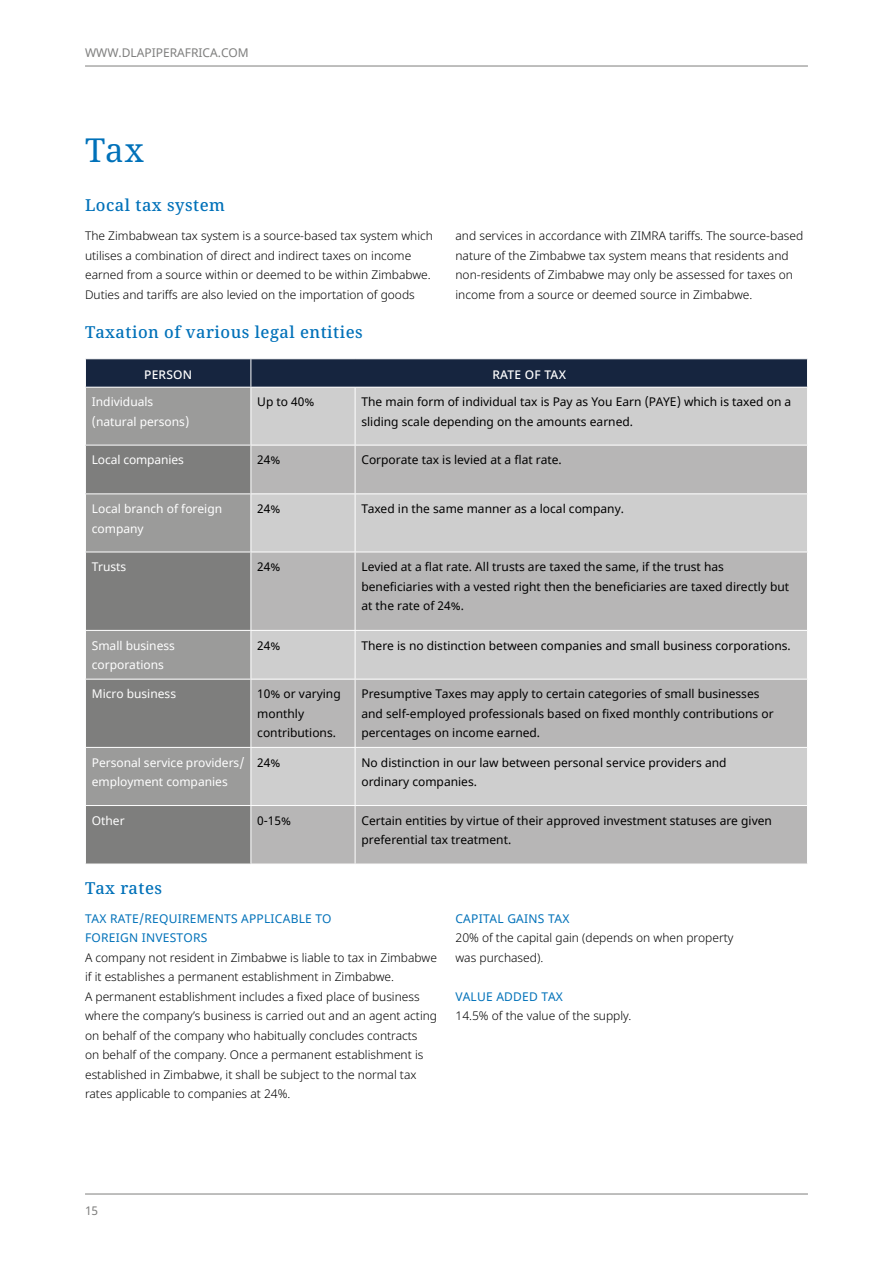
<style>
.page{position:relative;width:893px;height:1263px;background:#fff}
.page>*{position:absolute;margin:0;border:0;box-sizing:border-box;transform-origin:0 0}
.t1{font:33px "Noto Serif";color:#0071b9}
.t2{font:500 16.5px "Noto Serif";letter-spacing:.03em;color:#0071b9}
.t3{font:300 12px/19.5px "Noto Sans";color:#000}
.t4{font:12px/19.5px "Noto Sans";color:#000}
.t5{font:12px/19.5px "Noto Sans";color:#fff}
.t6{font:12px/19.5px "Noto Sans";letter-spacing:.02em;color:#0071b9}
.t7{font:12px "Noto Sans";color:#7e7e7d}
.t8{font:500 12px "Noto Sans";letter-spacing:.02em;color:#fff}
</style>
<div class="page">
<hr style="left:85px;top:66px;width:723px;height:1px;background:#7e7e7d">
<hr style="left:85px;top:1194px;width:723px;height:1px;background:#7e7e7d">
<div style="left:86px;top:388px;width:165px;height:164px;background:#9b9b9a"></div>
<div style="left:252px;top:388px;width:555px;height:57px;background:#cecece"></div>
<div style="left:85px;top:445px;width:166px;height:49px;background:#7e7e7d"></div>
<svg style="left:252px;top:446px;width:555px;height:418px;background:#c0bfbf"></svg>
<svg style="left:86px;top:553px;width:165px;height:311px;background:#888887"></svg>
<hr style="left:355px;top:445px;width:1px;height:48px;background:#fff">
<hr style="left:251px;top:493px;width:104px;height:1px;background:#fff">
<svg style="left:85px;top:359px;width:723px;height:28px;background:#1c2a44"></svg>
<hr style="left:85px;top:445px;width:1px;height:48px;background:#fff">
<hr style="left:355px;top:494px;width:1px;height:58px;background:#fff">
<hr style="left:355px;top:631px;width:1px;height:48px;background:#fff">
<hr style="left:355px;top:748px;width:1px;height:57px;background:#fff">
<hr style="left:355px;top:493px;width:453px;height:1px;background:#fff">
<hr style="left:85px;top:445px;width:166px;height:1px;background:#fff">
<hr style="left:355px;top:387px;width:1px;height:58px;background:#fff">
<hr style="left:85px;top:493px;width:166px;height:1px;background:#fff">
<hr style="left:85px;top:630px;width:166px;height:1px;background:#fff">
<hr style="left:85px;top:679px;width:166px;height:1px;background:#fff">
<hr style="left:85px;top:747px;width:166px;height:1px;background:#fff">
<hr style="left:85px;top:805px;width:166px;height:1px;background:#fff">
<hr style="left:251px;top:552px;width:104px;height:1px;background:#fff">
<hr style="left:355px;top:552px;width:453px;height:1px;background:#fff">
<hr style="left:355px;top:552px;width:1px;height:78px;background:#fff">
<hr style="left:251px;top:630px;width:104px;height:1px;background:#fff">
<hr style="left:355px;top:630px;width:453px;height:1px;background:#fff">
<hr style="left:251px;top:679px;width:104px;height:1px;background:#fff">
<hr style="left:355px;top:679px;width:453px;height:1px;background:#fff">
<hr style="left:355px;top:679px;width:1px;height:68px;background:#fff">
<hr style="left:251px;top:747px;width:104px;height:1px;background:#fff">
<hr style="left:355px;top:747px;width:453px;height:1px;background:#fff">
<hr style="left:251px;top:805px;width:104px;height:1px;background:#fff">
<hr style="left:355px;top:805px;width:453px;height:1px;background:#fff">
<hr style="left:355px;top:806px;width:1px;height:58px;background:#fff">
<p class="t7" style="left:85px;top:45px;width:165px">WWW.DLAPIPERAFRICA.COM</p>
<h1 class="t1" style="left:85px;top:128px;width:60px">Tax</h1>
<h2 class="t2" style="left:85px;top:194px;width:141px">Local tax system</h2>
<p class="t3" style="left:85px;top:227px;width:349px">The Zimbabwean tax system is a source-based tax system which utilises a combination of direct and indirect taxes on income earned from a source within or deemed to be within Zimbabwe.<br>Duties and tariffs are also levied on the importation of goods</p>
<p class="t3" style="left:455px;top:227px;width:349px">and services in accordance with ZIMRA tariffs. The source-based nature of the Zimbabwe tax system means that residents and non-residents of Zimbabwe may only be assessed for taxes on income from a source or deemed source in Zimbabwe.</p>
<h2 class="t2" style="left:85px;top:320px;width:279px">Taxation of various legal entities</h2>
<p class="t8" style="left:144px;top:367px;width:50px">PERSON</p>
<p class="t8" style="left:492px;top:367px;width:75px">RATE OF TAX</p>
<p class="t5" style="left:92px;top:393px;width:99px">Individuals (natural persons)</p>
<p class="t4" style="left:257px;top:393px;width:59px">Up to 40%</p>
<p class="t4" style="left:361px;top:393px;width:431px">The main form of individual tax is Pay as You Earn (PAYE) which is taxed on a sliding scale depending on the amounts earned.</p>
<p class="t5" style="left:92px;top:451px;width:93px">Local companies</p>
<p class="t4" style="left:257px;top:451px;width:25px">24%</p>
<p class="t4" style="left:361px;top:451px;width:202px">Corporate tax is levied at a flat rate.</p>
<p class="t5" style="left:92px;top:499px;width:132px">Local branch of foreign company</p>
<p class="t4" style="left:257px;top:499px;width:25px">24%</p>
<p class="t4" style="left:361px;top:499px;width:264px">Taxed in the same manner as a local company.</p>
<p class="t5" style="left:92px;top:557px;width:36px">Trusts</p>
<p class="t4" style="left:257px;top:557px;width:25px">24%</p>
<p class="t4" style="left:361px;top:557px;width:429px">Levied at a flat rate. All trusts are taxed the same, if the trust has beneficiaries with a vested right then the beneficiaries are taxed directly but at the rate of 24%.</p>
<p class="t5" style="left:92px;top:636px;width:85px">Small business corporations</p>
<p class="t4" style="left:257px;top:636px;width:25px">24%</p>
<p class="t4" style="left:361px;top:636px;width:431px">There is no distinction between companies and small business corporations.</p>
<p class="t5" style="left:92px;top:685px;width:86px">Micro business</p>
<p class="t4" style="left:257px;top:685px;width:85px">10% or varying monthly contributions.</p>
<p class="t4" style="left:361px;top:685px;width:414px">Presumptive Taxes may apply to certain categories of small businesses and self-employed professionals based on fixed monthly contributions or percentages on income earned.</p>
<p class="t5" style="left:92px;top:753px;width:154px">Personal service providers/ employment companies</p>
<p class="t4" style="left:257px;top:753px;width:25px">24%</p>
<p class="t4" style="left:361px;top:753px;width:367px">No distinction in our law between personal service providers and ordinary companies.</p>
<p class="t5" style="left:92px;top:811px;width:34px">Other</p>
<p class="t4" style="left:257px;top:811px;width:35px">0-15%</p>
<p class="t4" style="left:361px;top:811px;width:412px">Certain entities by virtue of their approved investment statuses are given preferential tax treatment.</p>
<h2 class="t2" style="left:85px;top:876px;width:79px">Tax rates</h2>
<p class="t6" style="left:85px;top:909px;width:248px">TAX RATE/REQUIREMENTS APPLICABLE TO<br>FOREIGN INVESTORS</p>
<p class="t3" style="left:85px;top:948px;width:354px">A company not resident in Zimbabwe is liable to tax in Zimbabwe if it establishes a permanent establishment in Zimbabwe.<br>A permanent establishment includes a fixed place of business where the company’s business is carried out and an agent acting on behalf of the company who habitually concludes contracts<br>on behalf of the company. Once a permanent establishment is established in Zimbabwe, it shall be subject to the normal tax rates applicable to companies at 24%.</p>
<p class="t6" style="left:455px;top:909px;width:116px">CAPITAL GAINS TAX</p>
<p class="t3" style="left:455px;top:929px;width:279px">20% of the capital gain (depends on when property was purchased).</p>
<p class="t6" style="left:455px;top:987px;width:109px">VALUE ADDED TAX</p>
<p class="t3" style="left:455px;top:1007px;width:177px">14.5% of the value of the supply.</p>
<p class="t7" style="left:85px;top:1203px;width:15px">15</p>
</div>
